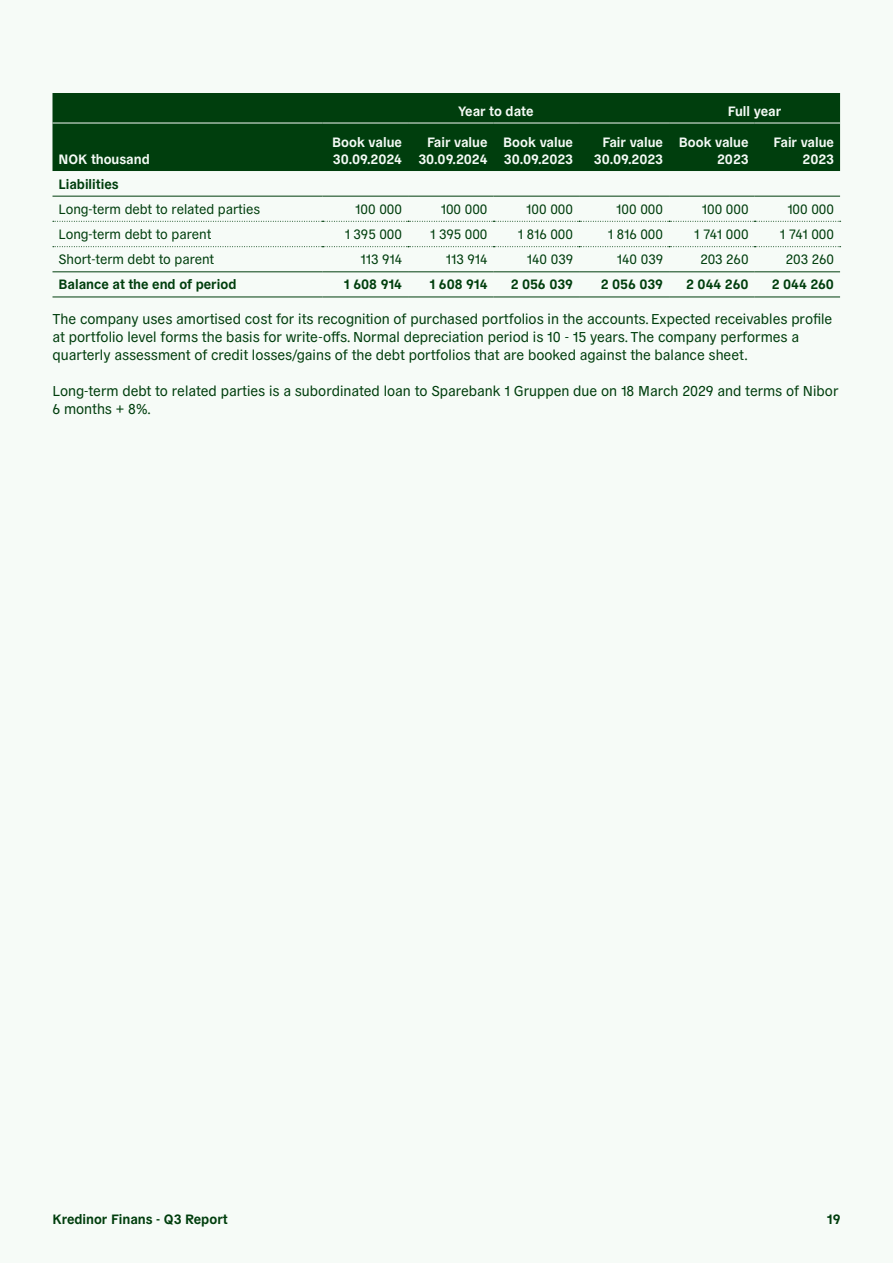
<style>
.page{position:relative;width:893px;height:1263px;background:#f6fbf7}
.page>*{position:absolute;margin:0;border:0;box-sizing:border-box;transform-origin:0 0}
.Brødtekst{font:14.25px/18px "General Grotesque";color:#003e0d}
.Kolonnetittel{font:700 13.5px/16.2px "General Grotesque";color:#f4faf5;text-align:right}
.Høyre{font:13.5px "General Grotesque";color:#003e0d}
.Venstre{font:13.5px "General Grotesque";color:#003e0d}
.Venstre-2{font:700 13.5px "General Grotesque";color:#003e0d}
.Høyre-2{font:700 13.5px "General Grotesque";color:#003e0d}
</style>
<div class="page">
<div style="left:52px;top:93px;width:788px;height:78px;background:#003e0d"></div>
<hr style="left:322px;top:123px;width:86px;height:1px;background:#f4faf5">
<hr style="left:408px;top:123px;width:86px;height:1px;background:#f4faf5">
<hr style="left:494px;top:123px;width:85px;height:1px;background:#f4faf5">
<hr style="left:579px;top:123px;width:90px;height:1px;background:#f4faf5">
<hr style="left:669px;top:123px;width:85px;height:1px;background:#f4faf5">
<hr style="left:754px;top:123px;width:86px;height:1px;background:#f4faf5">
<svg style="left:53px;top:221px;width:788px;height:1px"></svg>
<svg style="left:53px;top:246px;width:788px;height:1px"></svg>
<hr style="left:52px;top:272px;width:270px;height:1px;background:#003e0d">
<hr style="left:322px;top:272px;width:86px;height:1px;background:#003e0d">
<hr style="left:408px;top:272px;width:86px;height:1px;background:#003e0d">
<hr style="left:494px;top:272px;width:85px;height:1px;background:#003e0d">
<hr style="left:579px;top:272px;width:90px;height:1px;background:#003e0d">
<hr style="left:669px;top:272px;width:85px;height:1px;background:#003e0d">
<hr style="left:754px;top:272px;width:86px;height:1px;background:#003e0d">
<hr style="left:52px;top:297px;width:270px;height:1px;background:#003e0d">
<hr style="left:322px;top:297px;width:86px;height:1px;background:#003e0d">
<hr style="left:408px;top:297px;width:86px;height:1px;background:#003e0d">
<hr style="left:494px;top:297px;width:85px;height:1px;background:#003e0d">
<hr style="left:579px;top:297px;width:90px;height:1px;background:#003e0d">
<hr style="left:669px;top:297px;width:85px;height:1px;background:#003e0d">
<hr style="left:754px;top:297px;width:86px;height:1px;background:#003e0d">
<hr style="left:52px;top:123px;width:270px;height:1px;background:#f4faf5">
<hr style="left:52px;top:196px;width:270px;height:1px;background:#003e0d">
<hr style="left:322px;top:196px;width:86px;height:1px;background:#003e0d">
<hr style="left:408px;top:196px;width:86px;height:1px;background:#003e0d">
<hr style="left:494px;top:196px;width:85px;height:1px;background:#003e0d">
<hr style="left:579px;top:196px;width:90px;height:1px;background:#003e0d">
<hr style="left:669px;top:196px;width:85px;height:1px;background:#003e0d">
<hr style="left:754px;top:196px;width:86px;height:1px;background:#003e0d">
<p class="Kolonnetittel" style="left:58px;top:150px;width:93px">NOK thousand</p>
<p class="Kolonnetittel" style="left:458px;top:102px;width:77px">Year to date</p>
<p class="Kolonnetittel" style="left:728px;top:102px;width:55px">Full year</p>
<p class="Kolonnetittel" style="left:332px;top:133px;width:71px;text-align:left">Book value<br>30.09.2024</p>
<p class="Kolonnetittel" style="left:418px;top:133px;width:71px">Fair value<br>30.09.2024</p>
<p class="Kolonnetittel" style="left:503px;top:133px;width:71px;text-align:left">Book value<br>30.09.2023</p>
<p class="Kolonnetittel" style="left:594px;top:133px;width:71px">Fair value<br>30.09.2023</p>
<p class="Kolonnetittel" style="left:679px;top:133px;width:71px">Book value</p>
<p class="Kolonnetittel" style="left:717px;top:150px;width:33px">2023</p>
<p class="Kolonnetittel" style="left:773px;top:133px;width:62px">Fair value<br>2023</p>
<p class="Venstre-2" style="left:58px;top:174px;width:62px">Liabilities</p>
<p class="Venstre" style="left:58px;top:200px;width:203px">Long-term debt to related parties</p>
<p class="Høyre" style="left:355px;top:200px;width:48px">100 000</p>
<p class="Høyre" style="left:441px;top:200px;width:48px">100 000</p>
<p class="Høyre" style="left:526px;top:200px;width:48px">100 000</p>
<p class="Høyre" style="left:616px;top:200px;width:48px">100 000</p>
<p class="Høyre" style="left:702px;top:200px;width:48px">100 000</p>
<p class="Høyre" style="left:787px;top:200px;width:48px">100 000</p>
<p class="Venstre" style="left:58px;top:225px;width:154px">Long-term debt to parent</p>
<p class="Høyre" style="left:345px;top:225px;width:59px">1 395 000</p>
<p class="Høyre" style="left:430px;top:225px;width:59px">1 395 000</p>
<p class="Høyre" style="left:518px;top:225px;width:57px">1 816 000</p>
<p class="Høyre" style="left:608px;top:225px;width:57px">1 816 000</p>
<p class="Høyre" style="left:694px;top:225px;width:56px">1 741 000</p>
<p class="Høyre" style="left:780px;top:225px;width:56px">1 741 000</p>
<p class="Venstre" style="left:58px;top:250px;width:157px">Short-term debt to parent</p>
<p class="Høyre" style="left:360px;top:250px;width:43px">113 914</p>
<p class="Høyre" style="left:446px;top:250px;width:43px">113 914</p>
<p class="Høyre" style="left:527px;top:250px;width:48px">140 039</p>
<p class="Høyre" style="left:617px;top:250px;width:48px">140 039</p>
<p class="Høyre" style="left:700px;top:250px;width:50px">203 260</p>
<p class="Høyre" style="left:786px;top:250px;width:50px">203 260</p>
<p class="Venstre-2" style="left:58px;top:275px;width:179px">Balance at the end of period</p>
<p class="Høyre-2" style="left:344px;top:275px;width:60px">1 608 914</p>
<p class="Høyre-2" style="left:429px;top:275px;width:60px">1 608 914</p>
<p class="Høyre-2" style="left:511px;top:275px;width:64px">2 056 039</p>
<p class="Høyre-2" style="left:601px;top:275px;width:64px">2 056 039</p>
<p class="Høyre-2" style="left:686px;top:275px;width:64px">2 044 260</p>
<p class="Høyre-2" style="left:772px;top:275px;width:64px">2 044 260</p>
<p class="Brødtekst" style="left:52px;top:309px;width:781px">The company uses amortised cost for its recognition of purchased portfolios in the accounts. Expected receivables profile at portfolio level forms the basis for write-offs. Normal depreciation period is 10 - 15 years. The company performes a quarterly assessment of credit losses/gains of the debt portfolios that are booked against the balance sheet.</p>
<p class="Brødtekst" style="left:52px;top:381px;width:787px">Long-term debt to related parties is a subordinated loan to Sparebank 1 Gruppen due on 18 March 2029 and terms of Nibor<br>6 months + 8%.</p>
<p class="Venstre-2" style="left:52px;top:1210px;width:177px">Kredinor Finans - Q3 Report</p>
<p class="Venstre-2" style="left:827px;top:1210px;width:15px">19</p>
</div>
